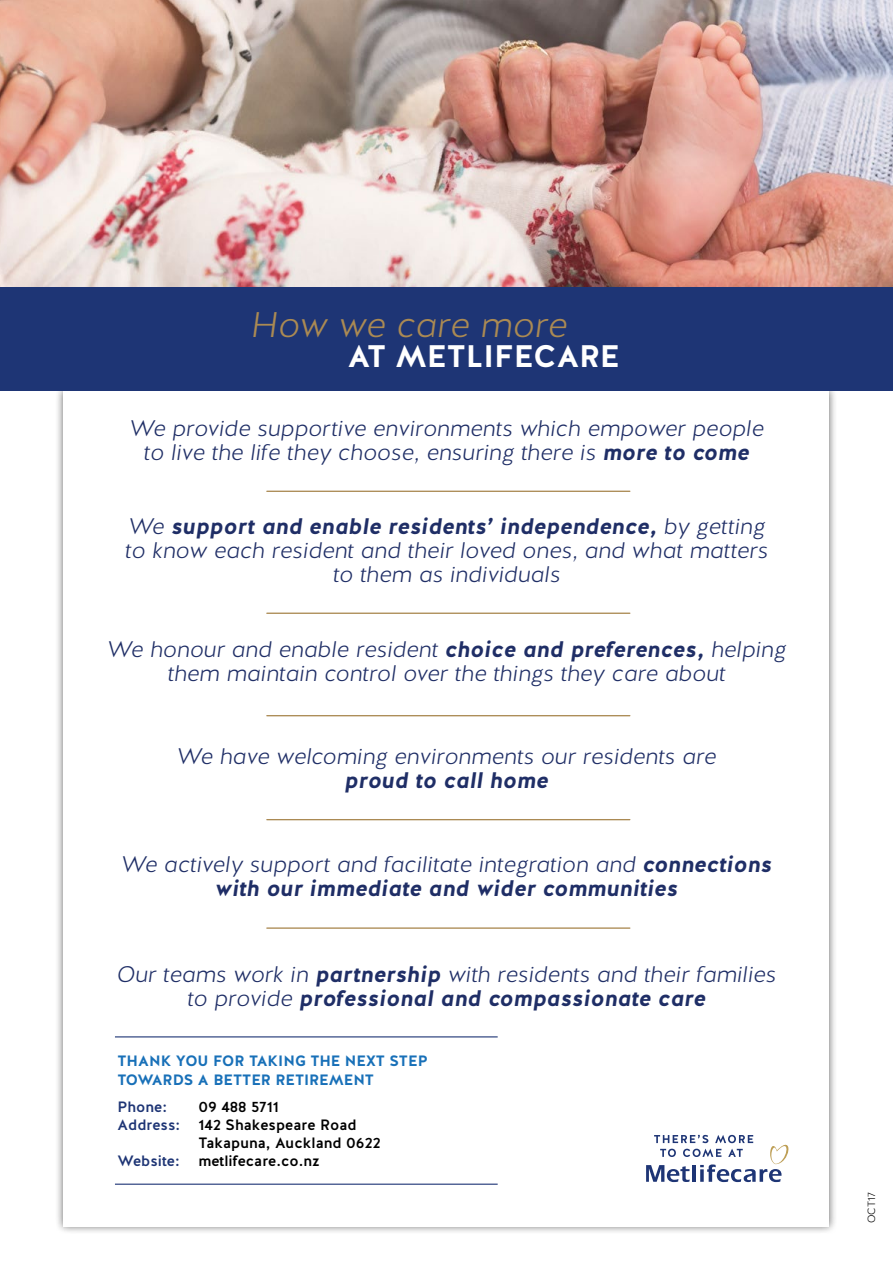
<style>
.page{position:relative;width:893px;height:1263px;background:#fff}
.page>*{position:absolute;margin:0;border:0;box-sizing:border-box;transform-origin:0 0}
.t1{font:italic 300 35.55px "Halis GR";color:#ab8a53}
.t2{font:700 31.05px "Halis GR";color:#fff}
.t3{font:italic 300 22.5px/24px "Halis GR";color:#1f2e66;text-align:center}
.t4{font:italic 700 22.5px/24px "Halis GR";color:#1f2e66;text-align:center}
.t5{font:500 15px "Halis GR";color:#000}
.t6{font:700 15px/19.5px "Halis GR";color:#1870b8}
.t7{font:500 15px "Halis GR";color:#1e3575}
.t8{font:300 10.5px "Halis GR";color:#000}
.s1{font-weight:700}
.s2{font-weight:300}
.s3{color:#1e3575}
</style>
<div class="page">
<div style="left:55px;top:382px;width:782px;height:852px;background:#000;opacity:.6"></div>
<div style="left:64px;top:391px;width:765px;height:835px;background:#fff"></div>
<img style="left:0;top:0;width:893px;height:287px">
<hr style="left:267px;top:613px;width:363px;height:1px;background:#ab8a53">
<hr style="left:267px;top:491px;width:363px;height:1px;background:#ab8a53">
<hr style="left:267px;top:715px;width:363px;height:1px;background:#ab8a53">
<hr style="left:267px;top:819px;width:363px;height:1px;background:#ab8a53">
<hr style="left:267px;top:927px;width:363px;height:2px;background:#ab8a53">
<div style="left:0;top:287px;width:893px;height:104px;background:#1e3575"></div>
<svg style="left:646px;top:1134px;width:143px;height:48px"></svg>
<hr style="left:115px;top:1036px;width:383px;height:1px;background:#1e3575">
<hr style="left:115px;top:1183px;width:383px;height:2px;background:#1e3575">
<h1 class="t1" style="left:251px;top:302px;width:318px">How we care more</h1>
<h2 class="t2" style="left:348px;top:336px;width:273px">AT METLIFECARE</h2>
<p class="t3" style="left:129px;top:417px;width:636px">We provide supportive environments which empower people to live the life they choose, ensuring there is <span class="s1">more to come</span></p>
<p class="t3" style="left:125px;top:514px;width:645px">We <span class="s1">support and enable residents’ independence,</span> by getting to know each resident and their loved ones, and what matters to them as individuals</p>
<p class="t3" style="left:107px;top:638px;width:681px">We honour and enable resident <span class="s1">choice and preferences,</span> helping them maintain control over the things they care about</p>
<p class="t3" style="left:177px;top:745px;width:541px">We have welcoming environments our residents are</p>
<p class="t4" style="left:345px;top:769px;width:205px">proud to call home</p>
<p class="t4" style="left:121px;top:853px;width:653px"><span class="s2">We actively support and facilitate integration and</span> connections with our immediate and wider communities</p>
<p class="t3" style="left:117px;top:963px;width:661px">Our teams work in <span class="s1">partnership</span> with residents and their families to provide <span class="s1">professional and compassionate care</span></p>
<p class="t6" style="left:118px;top:1051px;width:312px">THANK YOU FOR TAKING THE NEXT STEP<br>TOWARDS A BETTER RETIREMENT</p>
<p class="t7" style="left:118px;top:1097px;width:51px">Phone:</p>
<p class="t5" style="left:199px;top:1097px;width:82px">09 488 5711</p>
<p class="t5" style="left:118px;top:1115px;width:241px"><span class="s3">Address:</span> 142 Shakespeare Road</p>
<p class="t5" style="left:199px;top:1133px;width:184px">Takapuna, Auckland 0622</p>
<p class="t7" style="left:118px;top:1151px;width:64px">Website:</p>
<p class="t5" style="left:199px;top:1151px;width:123px">metlifecare.co.nz</p>
<p class="t8" style="left:865px;top:1223px;width:32px;rotate:-90deg">OCT17</p>
</div>
